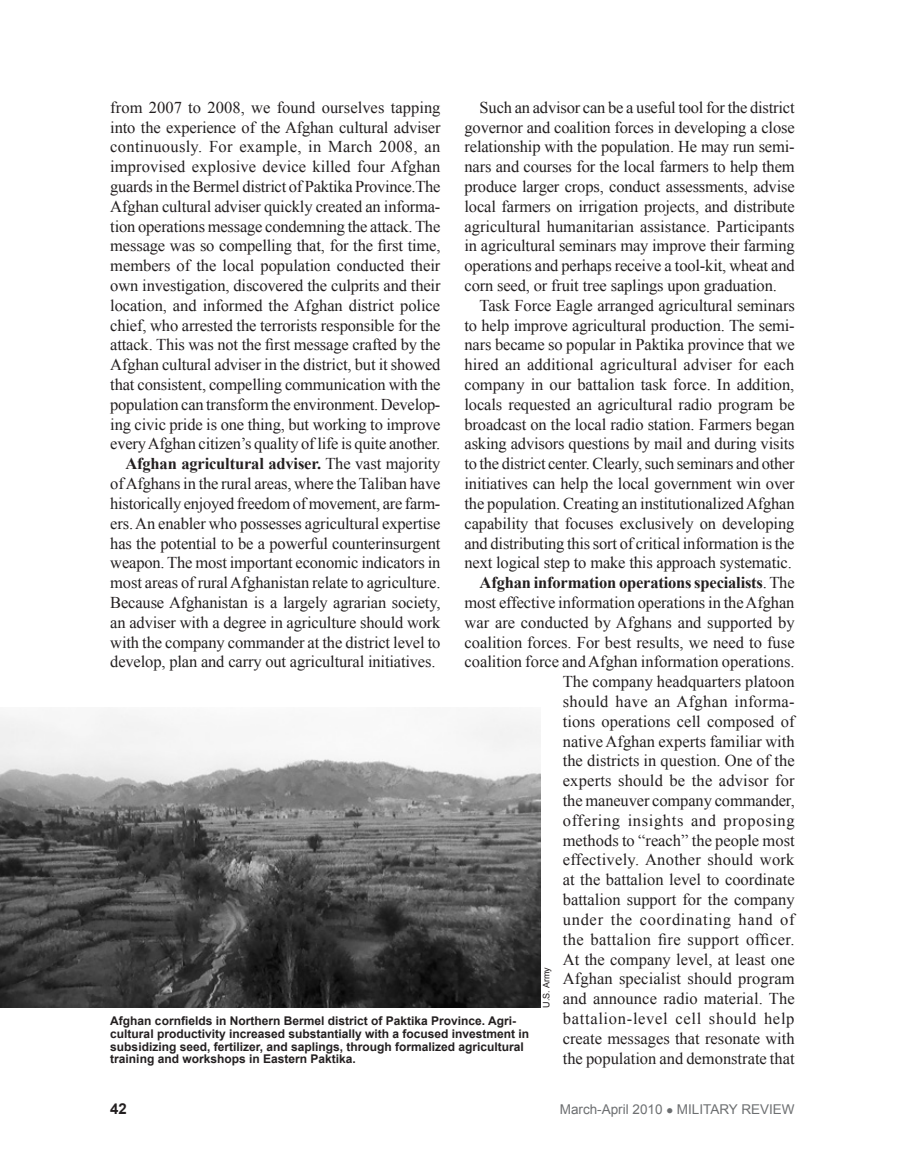
<style>
.page{position:relative;width:905px;height:1175px;background:#fff}
.page>*{position:absolute;margin:0;border:0;box-sizing:border-box;transform-origin:0 0}
.fob{font:16.5px/19.8px "Times New Roman";color:#231f20;text-align:justify}
.t1{font:700 15px "Arial";color:#231f20}
.t2{font:13.5px "Arial";color:#6d6f71}
.cutline{font:700 12px/12.8px "Arial";color:#231f20}
.photocred{font:9px "Arial";color:#231f20}
.s1{font-weight:700}
</style>
<div class="page">
<img style="left:0;top:712px;width:540px;height:295px">
<p class="fob" style="left:110px;top:97px;width:332px">from 2007 to 2008, we found ourselves tapping into the experience of the Afghan cultural adviser continuously. For example, in March 2008, an improvised explosive device killed four Afghan guards in the Bermel district of Paktika Province.The Afghan cultural adviser quickly created an informa&shy;tion operations message condemning the attack. The message was so compelling that, for the first time, members of the local population conducted their own investigation, discovered the culprits and their location, and informed the Afghan district police chief, who arrested the terrorists responsible for the attack. This was not the first message crafted by the Afghan cultural adviser in the district, but it showed that consistent, compelling communication with the population can transform the environment. Develop&shy;ing civic pride is one thing, but working to improve every Afghan citizen’s quality of life is quite another.</p>
<p class="fob" style="left:110px;top:453px;width:332px;text-indent:15px"><span class="s1">Afghan agricultural adviser.</span> The vast majority of Afghans in the rural areas, where the Taliban have historically enjoyed freedom of movement, are farm&shy;ers. An enabler who possesses agricultural expertise has the potential to be a powerful counterinsurgent weapon. The most important economic indicators in most areas of rural Afghanistan relate to agriculture.<br>Because Afghanistan is a largely agrarian society, an adviser with a degree in agriculture should work with the company commander at the district level to develop, plan and carry out agricultural initiatives.</p>
<p class="fob" style="left:464px;top:97px;width:332px;text-indent:15px">Such an advisor can be a useful tool for the district governor and coalition forces in developing a close relationship with the population. He may run semi&shy;nars and courses for the local farmers to help them produce larger crops, conduct assessments, advise local farmers on irrigation projects, and distribute agricultural humanitarian assistance. Participants in agricultural seminars may improve their farming operations and perhaps receive a tool-kit, wheat and corn seed, or fruit tree saplings upon graduation.</p>
<p class="fob" style="left:464px;top:295px;width:332px;text-indent:15px">Task Force Eagle arranged agricultural seminars to help improve agricultural production. The semi&shy;nars became so popular in Paktika province that we hired an additional agricultural adviser for each company in our battalion task force. In addition, locals requested an agricultural radio program be broadcast on the local radio station. Farmers began asking advisors questions by mail and during visits to the district center. Clearly, such seminars and other initiatives can help the local government win over the population. Creating an institutionalized Afghan capability that focuses exclusively on developing and distributing this sort of critical information is the next logical step to make this approach systematic.</p>
<p class="fob" style="left:464px;top:572px;width:332px;text-align:right"><span class="s1">Afghan information operations specialists</span>. The most effective information operations in the Afghan war are conducted by Afghans and supported by coalition forces. For best results, we need to fuse coalition force and Afghan information operations.<br>The company headquarters platoon<br>should have an Afghan informa-<br>tions operations cell composed of<br>native Afghan experts familiar with<br>the districts in question. One of the<br>experts should be the advisor for<br>the maneuver company commander,<br>offering insights and proposing<br>methods to “reach” the people most<br>effectively. Another should work<br>at the battalion level to coordinate<br>battalion support for the company<br>under the coordinating hand of<br>the battalion fire support officer.<br>At the company level, at least one<br>Afghan specialist should program<br>and announce radio material. The battalion-level cell should help<br>create messages that resonate with<br>the population and demonstrate that</p>
<p class="photocred" style="left:540px;top:1007px;width:42px;rotate:-90deg">U.S. Army</p>
<p class="cutline" style="left:110px;top:1015px;width:420px">Afghan cornfields in Northern Bermel district of Paktika Province. Agri&shy;cultural productivity increased substantially with a focused investment in subsidizing seed, fertilizer, and saplings, through formalized agricultural training and workshops in Eastern Paktika.</p>
<p class="t1" style="left:110px;top:1098px;width:18px">42</p>
<p class="t2" style="left:559px;top:1100px;width:236px">March-April 2010 ● MILITARY REVIEW</p>
</div>
